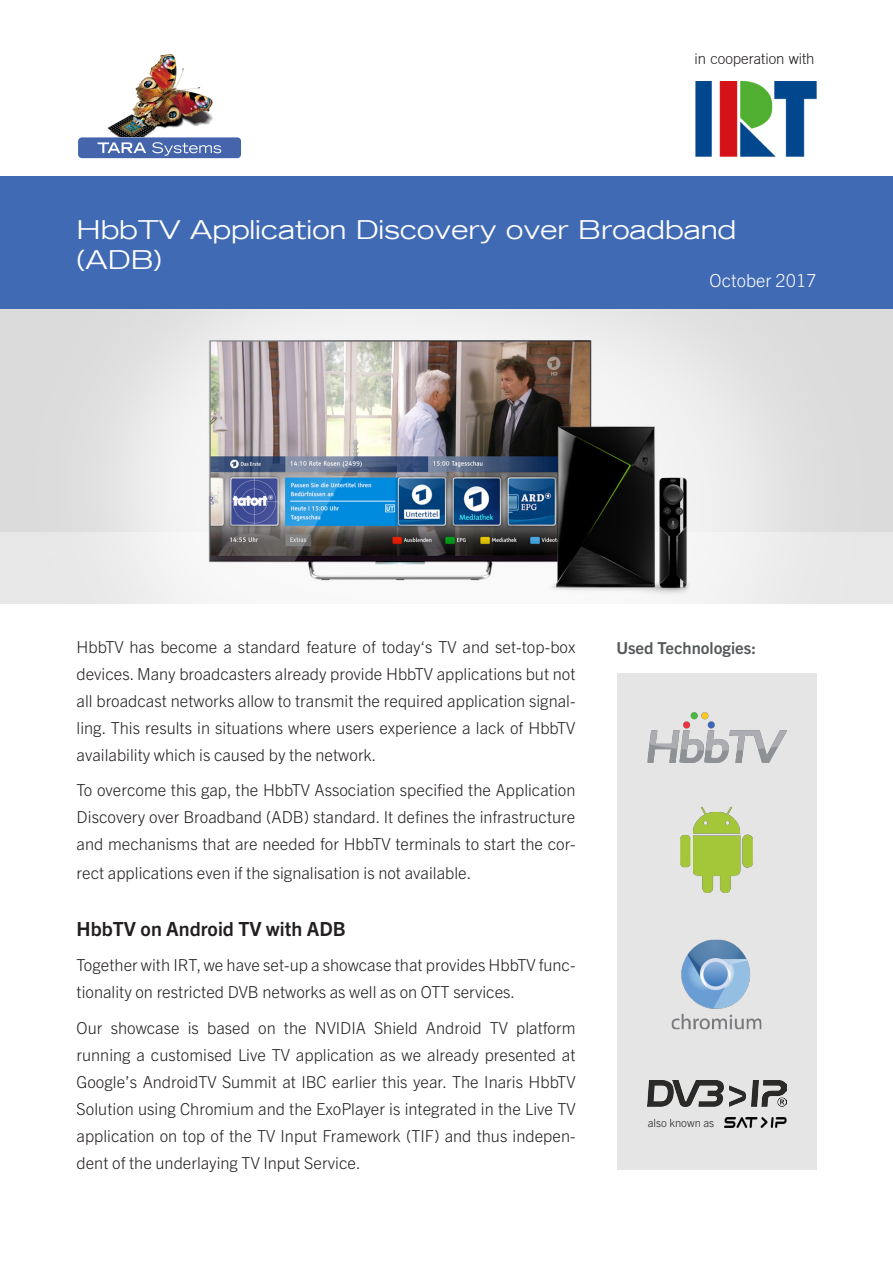
<style>
.page{position:relative;width:893px;height:1263px;background:#fff}
.page>*{position:absolute;margin:0;border:0;box-sizing:border-box;transform-origin:0 0}
.t1{font:expanded 25.65px/30.8px "Trade Gothic LH";color:#fff}
.t2{font:700 19.5px "Trade Gothic Next LT Pro";color:#231f20}
.t3{font:300 18px "Trade Gothic Next LT Pro";color:#fff}
.t4{font:300 16.5px/27px "Trade Gothic Next LT Pro";color:#231f20;text-align:justify}
.t5{font:700 16.5px "Trade Gothic Next LT Pro";color:#55595a}
.t6{font:300 15px "Trade Gothic";color:#231f20}
.t7{font:300 11.25px "Trade Gothic Next LT Pro";color:#231f20}
</style>
<div class="page">
<div style="left:0;top:176px;width:893px;height:133px;background:#406ab4"></div>
<img style="left:0;top:309px;width:893px;height:295px">
<img style="left:81px;top:53px;width:157px;height:106px">
<img style="left:78px;top:137px;width:163px;height:21px">
<img style="left:98px;top:142px;width:123px;height:11px">
<img style="left:695px;top:82px;width:122px;height:75px">
<div style="left:617px;top:673px;width:199px;height:496px;background:#e5e5e5"></div>
<img style="left:648px;top:712px;width:139px;height:50px">
<img style="left:680px;top:806px;width:73px;height:87px">
<img style="left:671px;top:940px;width:91px;height:89px">
<img style="left:648px;top:1080px;width:139px;height:27px">
<img style="left:724px;top:1117px;width:63px;height:10px">
<p class="t6" style="left:694px;top:50px;width:122px">in cooperation with</p>
<p class="t1" style="left:77px;top:213px;width:661px">HbbTV Application Discovery over Broadband (ADB)</p>
<p class="t3" style="left:710px;top:268px;width:108px">October 2017</p>
<p class="t4" style="left:77px;top:632px;width:500px">HbbTV has become a standard feature of today‘s TV and set-top-box devices. Many broadcasters already provide HbbTV applications but not all broadcast networks allow to transmit the required application signal&shy;ling. This results in situations where users experience a lack of HbbTV availability which is caused by the network.</p>
<p class="t4" style="left:77px;top:776px;width:500px">To overcome this gap, the HbbTV Association specified the Application Discovery over Broadband (ADB) standard. It defines the infrastructure and mechanisms that are needed for HbbTV terminals to start the cor-</p>
<p class="t4" style="left:77px;top:858px;width:396px">rect applications even if the signalisation is not available.</p>
<p class="t2" style="left:77px;top:915px;width:271px">HbbTV on Android TV with ADB</p>
<p class="t4" style="left:77px;top:951px;width:500px">Together with IRT, we have set-up a showcase that provides HbbTV func&shy;tionality on restricted DVB networks as well as on OTT services.</p>
<p class="t4" style="left:77px;top:1013px;width:500px">Our showcase is based on the NVIDIA Shield Android TV platform running a customised Live TV application as we already presented at Google’s AndroidTV Summit at IBC earlier this year. The Inaris HbbTV Solution using Chromium and the ExoPlayer is integrated in the Live TV application on top of the TV Input Framework (TIF) and thus indepen&shy;dent of the underlaying TV Input Service.</p>
<p class="t5" style="left:617px;top:636px;width:141px">Used Technologies:</p>
<p class="t7" style="left:648px;top:1115px;width:68px">also known as</p>
</div>
